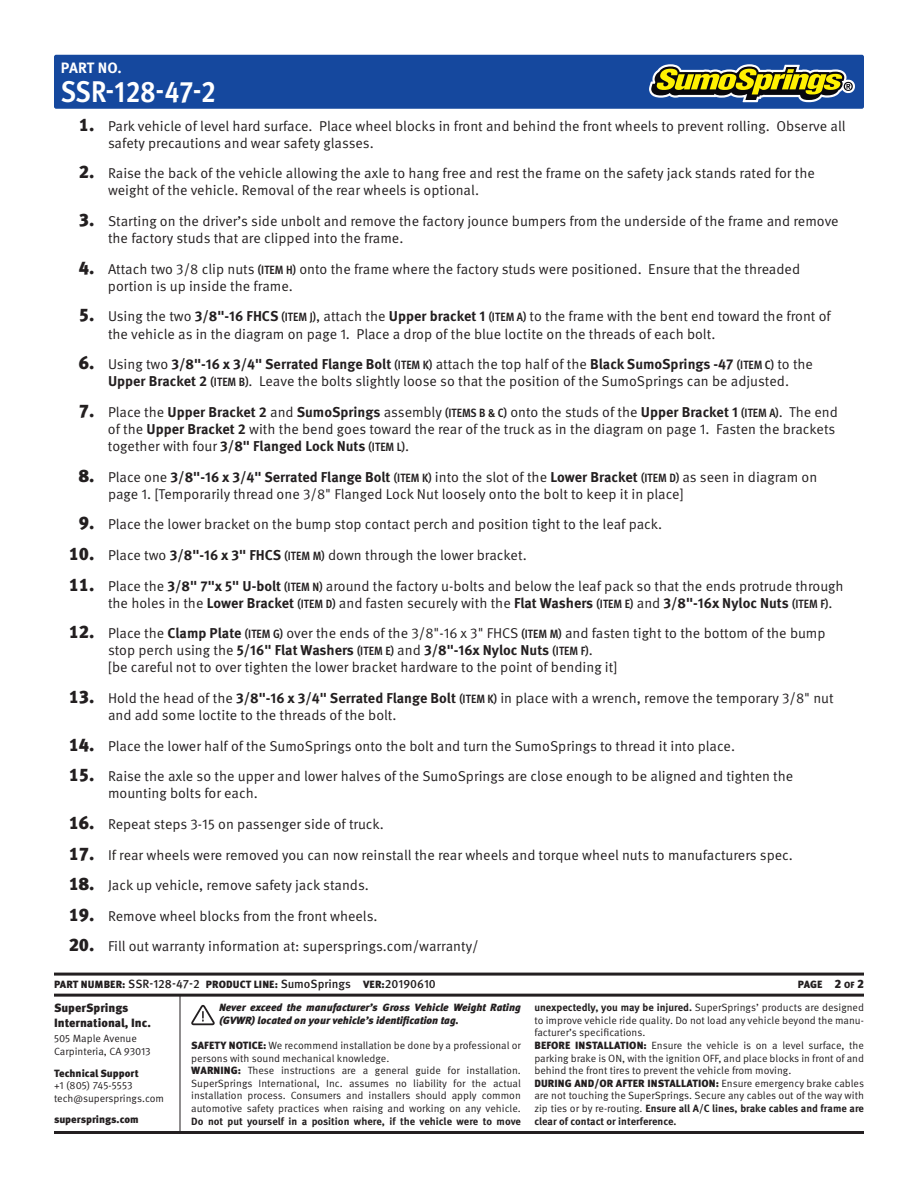
<style>
.page{position:relative;width:918px;height:1188px;background:#fff}
.page>*{position:absolute;margin:0;border:0;box-sizing:border-box;transform-origin:0 0}
.t1{font:700 condensed 30px "Meta Pro";color:#fff}
.t2{font:700 15px "Meta Pro";color:#fff}
.t3{font:14.25px/17.1px "Meta Pro Norm";color:#231f20}
.t4{font:700 14.25px "Meta Pro";color:#231f20}
.t5{font:500 12px "Meta Pro";color:#231f20}
.t6{font:900 12px/14.4px "Meta Pro";color:#231f20}
.t7{font:10.5px/12.6px "Meta Pro Norm";color:#231f20}
.t8{font:700 10.5px/12.6px "Meta Pro";color:#231f20}
.t9{font:italic 900 10.5px/12.6px "Meta Pro";color:#231f20}
.t10{font:900 10.5px "Meta Pro";color:#231f20}
.s1{font-family:"Meta Pro";font-weight:900;font-size:18px}
.s2{font-family:"Meta Pro";font-weight:700;font-stretch:condensed;font-size:12px}
.s3{font-family:"Meta Pro";font-weight:700}
.s4{font-weight:900;font-size:18px}
.s5{font-family:"Meta Pro Norm";font-weight:400}
.s6{font-stretch:condensed;font-size:12px}
.s7{font-weight:900;font-size:10.5px}
.s8{font-family:"Meta Pro";font-weight:900}
.s9{font-size:12px}
.s10{font-size:9px}
</style>
<div class="page">
<div style="left:54px;top:55px;width:810px;height:54px;background:#15489e;border-radius:2px"></div>
<hr style="left:54px;top:1131px;width:810px;height:3px;background:#231f20">
<hr style="left:180px;top:995px;width:1px;height:139px;background:#231f20">
<hr style="left:54px;top:973px;width:810px;height:3px;background:#231f20">
<hr style="left:54px;top:994px;width:810px;height:3px;background:#231f20">
<svg style="left:649px;top:64px;width:206px;height:38px"></svg>
<svg style="left:191px;top:1005px;width:24px;height:20px"></svg>
<p class="t2" style="left:61px;top:56px;width:62px">PART NO.</p>
<h1 class="t1" style="left:61px;top:68px;width:156px">SSR-128-47-2</h1>
<p class="t3" style="left:108px;top:116px;width:739px;text-indent:-29px"><span class="s1">1.</span> Park vehicle of level hard surface. Place wheel blocks in front and behind the front wheels to prevent rolling. Observe all safety precautions and wear safety glasses.</p>
<p class="t3" style="left:108px;top:164px;width:708px;text-indent:-29px"><span class="s1">2.</span> Raise the back of the vehicle allowing the axle to hang free and rest the frame on the safety jack stands rated for the weight of the vehicle. Removal of the rear wheels is optional.</p>
<p class="t3" style="left:108px;top:212px;width:732px;text-indent:-29px"><span class="s1">3.</span> Starting on the driver’s side unbolt and remove the factory jounce bumpers from the underside of the frame and remove the factory studs that are clipped into the frame.</p>
<p class="t3" style="left:108px;top:259px;width:694px;text-indent:-29px"><span class="s1">4.</span> Attach two 3/8 clip nuts <span class="s2">(ITEM H)</span> onto the frame where the factory studs were positioned. Ensure that the threaded portion is up inside the frame.</p>
<p class="t3" style="left:108px;top:307px;width:724px;text-indent:-29px"><span class="s1">5.</span> Using the two <span class="s3">3/8"-16 FHCS</span> <span class="s2">(ITEM J)</span>, attach the <span class="s3">Upper bracket 1</span> <span class="s2">(ITEM A)</span> to the frame with the bent end toward the front of the vehicle as in the diagram on page 1. Place a drop of the blue loctite on the threads of each bolt.</p>
<p class="t4" style="left:79px;top:353px;width:736px"><span class="s4">6.</span> <span class="s5">Using two</span> 3/8"-16 x 3/4" Serrated Flange Bolt <span class="s6">(ITEM K)</span> <span class="s5">attach the top half of the</span> Black SumoSprings -47 <span class="s6">(ITEM C)</span> <span class="s5">to the</span></p>
<p class="t3" style="left:108px;top:372px;width:683px"><span class="s3">Upper Bracket 2</span> <span class="s2">(ITEM B)</span>. Leave the bolts slightly loose so that the position of the SumoSprings can be adjusted.</p>
<p class="t3" style="left:79px;top:402px;width:761px;text-align:right"><span class="s1">7.</span> Place the <span class="s3">Upper Bracket 2</span> and <span class="s3">SumoSprings</span> assembly <span class="s2">(ITEMS B &amp; C)</span> onto the studs of the <span class="s3">Upper Bracket 1</span> <span class="s2">(ITEM A)</span>. The end of the <span class="s3">Upper Bracket 2</span> with the bend goes toward the rear of the truck as in the diagram on page 1. Fasten the brackets</p>
<p class="t4" style="left:108px;top:435px;width:303px"><span class="s5">together with four</span> 3/8" Flanged Lock Nuts <span class="s6">(ITEM L)</span><span class="s5">.</span></p>
<p class="t4" style="left:79px;top:466px;width:740px"><span class="s4">8.</span> <span class="s5">Place one</span> 3/8"-16 x 3/4" Serrated Flange Bolt <span class="s6">(ITEM K)</span> <span class="s5">into the slot of the</span> Lower Bracket <span class="s6">(ITEM D)</span> <span class="s5">as seen in diagram on</span></p>
<p class="t3" style="left:108px;top:484px;width:577px">page 1. [Temporarily thread one 3/8" Flanged Lock Nut loosely onto the bolt to keep it in place]</p>
<p class="t3" style="left:79px;top:515px;width:585px"><span class="s1">9.</span> Place the lower bracket on the bump stop contact perch and position tight to the leaf pack.</p>
<p class="t3" style="left:69px;top:546px;width:460px"><span class="s1">10.</span> Place two <span class="s3">3/8"-16 x 3" FHCS</span> <span class="s2">(ITEM M)</span> down through the lower bracket.</p>
<p class="t3" style="left:108px;top:576px;width:737px;text-indent:-39px"><span class="s1">11.</span> Place the <span class="s3">3/8" 7"x 5" U-bolt</span> <span class="s2">(ITEM N)</span> around the factory u-bolts and below the leaf pack so that the ends protrude through the holes in the <span class="s3">Lower Bracket</span> <span class="s2">(ITEM D)</span> and fasten securely with the <span class="s3">Flat Washers</span> <span class="s2">(ITEM E)</span> and <span class="s3">3/8"-16x Nyloc Nuts</span> <span class="s2">(ITEM F)</span>.</p>
<p class="t3" style="left:69px;top:624px;width:758px"><span class="s1">12.</span> Place the <span class="s3">Clamp Plate</span> <span class="s2">(ITEM G)</span> over the ends of the 3/8"-16 x 3" FHCS <span class="s2">(ITEM M)</span> and fasten tight to the bottom of the bump</p>
<p class="t4" style="left:108px;top:639px;width:486px"><span class="s5">stop perch using the</span> 5/16" Flat Washers <span class="s6">(ITEM E)</span> <span class="s5">and</span> 3/8"-16x Nyloc Nuts <span class="s6">(ITEM F)</span><span class="s5">.</span></p>
<p class="t3" style="left:108px;top:658px;width:511px">[be careful not to over tighten the lower bracket hardware to the point of bending it]</p>
<p class="t3" style="left:108px;top:689px;width:727px;text-indent:-39px"><span class="s1">13.</span> Hold the head of the <span class="s3">3/8"-16 x 3/4" Serrated Flange Bolt</span> <span class="s2">(ITEM K)</span> in place with a wrench, remove the temporary 3/8" nut and add some loctite to the threads of the bolt.</p>
<p class="t3" style="left:69px;top:736px;width:668px"><span class="s1">14.</span> Place the lower half of the SumoSprings onto the bolt and turn the SumoSprings to thread it into place.</p>
<p class="t3" style="left:108px;top:767px;width:687px;text-indent:-39px"><span class="s1">15.</span> Raise the axle so the upper and lower halves of the SumoSprings are close enough to be aligned and tighten the mounting bolts for each.</p>
<p class="t3" style="left:69px;top:815px;width:317px"><span class="s1">16.</span> Repeat steps 3-15 on passenger side of truck.</p>
<p class="t3" style="left:69px;top:845px;width:726px"><span class="s1">17.</span> If rear wheels were removed you can now reinstall the rear wheels and torque wheel nuts to manufacturers spec.</p>
<p class="t3" style="left:69px;top:876px;width:302px"><span class="s1">18.</span> Jack up vehicle, remove safety jack stands.</p>
<p class="t3" style="left:69px;top:906px;width:310px"><span class="s1">19.</span> Remove wheel blocks from the front wheels.</p>
<p class="t3" style="left:69px;top:937px;width:412px"><span class="s1">20.</span> Fill out warranty information at: supersprings.com/warranty/</p>
<p class="t5" style="left:54px;top:975px;width:383px"><span class="s7">PART NUMBER:</span> SSR-128-47-2 <span class="s7">PRODUCT LINE:</span> SumoSprings <span class="s7">VER:</span>20190610</p>
<p class="t6" style="left:54px;top:1000px;width:99px">SuperSprings<br>International, Inc.</p>
<p class="t7" style="left:54px;top:1032px;width:98px">505 Maple Avenue<br>Carpinteria, CA 93013</p>
<p class="t10" style="left:54px;top:1065px;width:86px">Technical Support</p>
<p class="t7" style="left:54px;top:1079px;width:112px">+1 (805) 745-5553 tech@supersprings.com</p>
<p class="t10" style="left:54px;top:1111px;width:86px">supersprings.com</p>
<p class="t9" style="left:219px;top:1001px;width:303px">Never exceed the manufacturer’s Gross Vehicle Weight Rating (GVWR) located on your vehicle’s identification tag.</p>
<p class="t7" style="left:191px;top:1038px;width:331px"><span class="s8">SAFETY NOTICE:</span> We recommend installation be done by a professional or persons with sound mechanical knowledge.<br><span class="s8">WARNING:</span> These instructions are a general guide for installation.<br>SuperSprings International, Inc. assumes no liability for the actual installation process. Consumers and installers should apply common automotive safety practices when raising and working on any vehicle.</p>
<p class="t8" style="left:191px;top:1114px;width:331px">Do not put yourself in a position where, if the vehicle were to move</p>
<p class="t10" style="left:798px;top:976px;width:68px">PAGE <span class="s9">2</span> <span class="s10">OF</span> <span class="s9">2</span></p>
<p class="t7" style="left:534px;top:1001px;width:331px"><span class="s3">unexpectedly, you may be injured.</span> SuperSprings’ products are designed to improve vehicle ride quality. Do not load any vehicle beyond the manu&shy;facturer’s specifications.<br><span class="s8">BEFORE INSTALLATION:</span> Ensure the vehicle is on a level surface, the parking brake is ON, with the ignition OFF, and place blocks in front of and behind the front tires to prevent the vehicle from moving.</p>
<p class="t10" style="left:534px;top:1075px;width:331px">DURING AND/OR AFTER INSTALLATION: <span class="s5">Ensure emergency brake cables</span></p>
<p class="t7" style="left:534px;top:1089px;width:331px">are not touching the SuperSprings. Secure any cables out of the way with</p>
<p class="t8" style="left:534px;top:1101px;width:331px"><span class="s5">zip ties or by re-routing.</span> Ensure all A/C lines, brake cables and frame are clear of contact or interference.</p>
</div>
